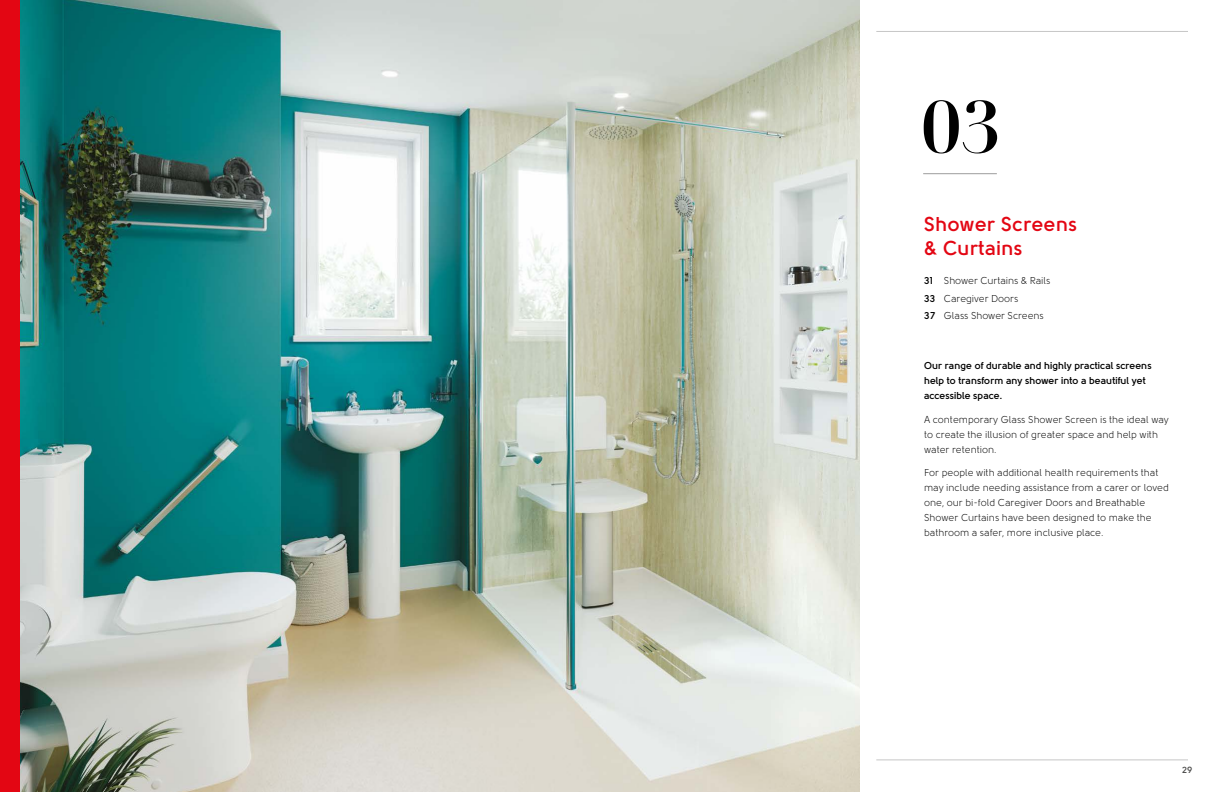
<style>
.page{position:relative;width:1224px;height:792px;background:#fff}
.page>*{position:absolute;margin:0;border:0;box-sizing:border-box;transform-origin:0 0}
.t1{font:700 72px "Didot";color:#000}
.t2{font:700 20px/24px "Solomon";letter-spacing:.02em;color:#e30613}
.t3{font:10px/15px "Solomon";color:#000}
.t4{font:700 10px/15px "Solomon";color:#000}
.t5{font:700 9px "Solomon";color:#4a4a49}
.s1{font-weight:700}
</style>
<div class="page">
<img style="left:20px;top:0;width:839px;height:792px">
<hr style="left:876px;top:31px;width:312px;height:1px;background:#c6c6c6">
<hr style="left:876px;top:760px;width:312px;height:1px;background:#c6c6c6">
<hr style="left:923px;top:173px;width:74px;height:1px;background:#9d9d9c">
<div style="left:0;top:0;width:20px;height:792px;background:#e30613"></div>
<h1 class="t1" style="left:921px;top:82px;width:82px">03</h1>
<h2 class="t2" style="left:924px;top:212px;width:155px">Shower Screens &amp; Curtains</h2>
<p class="t3" style="left:924px;top:272px;width:128px;line-height:17.8px"><span class="s1">31</span> Shower Curtains &amp; Rails<br><span class="s1">33</span> Caregiver Doors<br><span class="s1">37</span> Glass Shower Screens</p>
<p class="t4" style="left:924px;top:358px;width:229px">Our range of durable and highly practical screens help to transform any shower into a beautiful yet accessible space.</p>
<p class="t3" style="left:924px;top:412px;width:246px">A contemporary Glass Shower Screen is the ideal way to create the illusion of greater space and help with water retention.</p>
<p class="t3" style="left:924px;top:465px;width:246px">For people with additional health requirements that may include needing assistance from a carer or loved one, our bi-fold Caregiver Doors and Breathable Shower Curtains have been designed to make the bathroom a safer, more inclusive place.</p>
<p class="t5" style="left:1182px;top:765px;width:12px">29</p>
</div>
